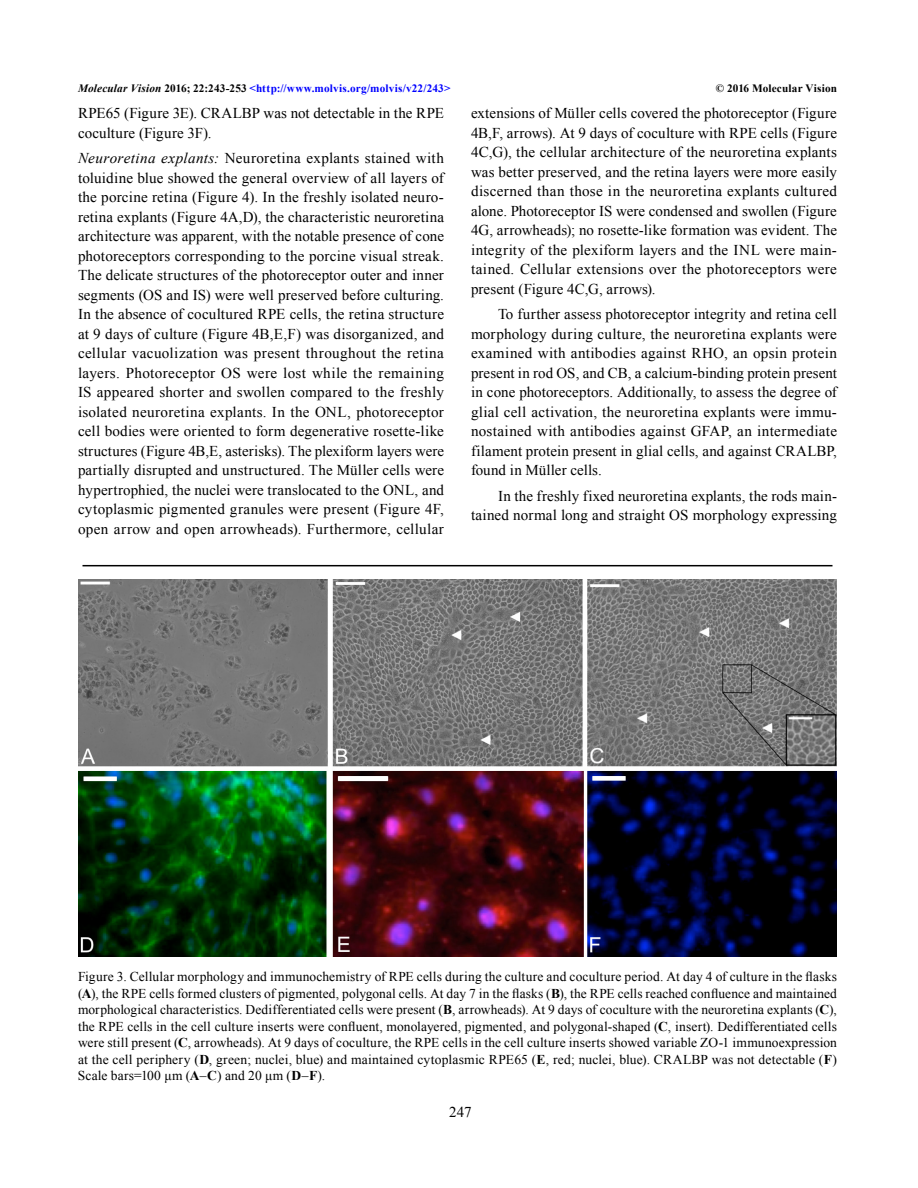
<style>
.page{position:relative;width:918px;height:1188px;background:#fff}
.page>*{position:absolute;margin:0;border:0;box-sizing:border-box;transform-origin:0 0}
.Para_No_Ind{font:15px/19.5px "Times New Roman";letter-spacing:.02em;color:#000;text-align:justify}
.Para_Ind{font:15px/19.5px "Times New Roman";letter-spacing:.005em;color:#000}
.Folio{font:15px "Times New Roman";color:#000}
.Fig_Caption{font:13.5px/16.5px "Times New Roman";letter-spacing:.01em;color:#000;text-align:justify}
.Header_Align_Left{font:700 11.25px "Times New Roman";letter-spacing:.015em;color:#00f}
.Header_Align_Right{font:700 11.25px "Times New Roman";letter-spacing:.015em;color:#000}
.s1{font-style:italic;color:#000}
.s2{color:#000}
.s3{font-style:italic}
.s4{font-weight:700}
</style>
<div class="page">
<img style="left:78px;top:579px;width:759px;height:378px">
<hr style="left:82px;top:565px;width:750px;height:1px;background:#000">
<p class="Header_Align_Left" style="left:78px;top:80px;width:374px"><span class="s1">Molecular Vision</span> <span class="s2">2016; 22:243-253</span> &lt;http://www.molvis.org/molvis/v22/243&gt;</p>
<p class="Header_Align_Right" style="left:716px;top:80px;width:123px">© 2016 Molecular Vision</p>
<p class="Para_Ind" style="left:78px;top:103px;width:367px">RPE65 (Figure 3E). CRALBP was not detectable in the RPE coculture (Figure 3F).</p>
<p class="Para_No_Ind" style="left:78px;top:148px;width:368px"><span class="s3">Neuroretina explants:</span> Neuroretina explants stained with toluidine blue showed the general overview of all layers of the porcine retina (Figure 4). In the freshly isolated neuro&shy;retina explants (Figure 4A,D), the characteristic neuroretina architecture was apparent, with the notable presence of cone photoreceptors corresponding to the porcine visual streak.<br>The delicate structures of the photoreceptor outer and inner segments (OS and IS) were well preserved before culturing.<br>In the absence of cocultured RPE cells, the retina structure at 9 days of culture (Figure 4B,E,F) was disorganized, and cellular vacuolization was present throughout the retina layers. Photoreceptor OS were lost while the remaining IS appeared shorter and swollen compared to the freshly isolated neuroretina explants. In the ONL, photoreceptor cell bodies were oriented to form degenerative rosette-like structures (Figure 4B,E, asterisks). The plexiform layers were partially disrupted and unstructured. The Müller cells were hypertrophied, the nuclei were translocated to the ONL, and cytoplasmic pigmented granules were present (Figure 4F, open arrow and open arrowheads). Furthermore, cellular</p>
<p class="Para_No_Ind" style="left:471px;top:103px;width:368px">extensions of Müller cells covered the photoreceptor (Figure 4B,F, arrows). At 9 days of coculture with RPE cells (Figure 4C,G), the cellular architecture of the neuroretina explants was better preserved, and the retina layers were more easily discerned than those in the neuroretina explants cultured alone. Photoreceptor IS were condensed and swollen (Figure 4G, arrowheads); no rosette-like formation was evident. The integrity of the plexiform layers and the INL were main&shy;tained. Cellular extensions over the photoreceptors were present (Figure 4C,G, arrows).</p>
<p class="Para_Ind" style="left:471px;top:304px;width:368px;text-align:justify;text-indent:27px">To further assess photoreceptor integrity and retina cell morphology during culture, the neuroretina explants were examined with antibodies against RHO, an opsin protein present in rod OS, and CB, a calcium-binding protein present in cone photoreceptors. Additionally, to assess the degree of glial cell activation, the neuroretina explants were immu&shy;nostained with antibodies against GFAP, an intermediate filament protein present in glial cells, and against CRALBP, found in Müller cells.</p>
<p class="Para_Ind" style="left:471px;top:486px;width:368px;text-align:right">In the freshly fixed neuroretina explants, the rods main&shy;tained normal long and straight OS morphology expressing</p>
<p class="Fig_Caption" style="left:78px;top:968px;width:761px">Figure 3. Cellular morphology and immunochemistry of RPE cells during the culture and coculture period. At day 4 of culture in the flasks (<span class="s4">A</span>), the RPE cells formed clusters of pigmented, polygonal cells. At day 7 in the flasks (<span class="s4">B</span>), the RPE cells reached confluence and maintained morphological characteristics. Dedifferentiated cells were present (<span class="s4">B</span>, arrowheads). At 9 days of coculture with the neuroretina explants (<span class="s4">C</span>), the RPE cells in the cell culture inserts were confluent, monolayered, pigmented, and polygonal-shaped (<span class="s4">C</span>, insert). Dedifferentiated cells were still present (<span class="s4">C</span>, arrowheads). At 9 days of coculture, the RPE cells in the cell culture inserts showed variable ZO-1 immunoexpression at the cell periphery (<span class="s4">D</span>, green; nuclei, blue) and maintained cytoplasmic RPE65 (<span class="s4">E</span>, red; nuclei, blue). CRALBP was not detectable (<span class="s4">F</span>)<br>Scale bars=100 μm (<span class="s4">A</span>–<span class="s4">C</span>) and 20 μm (<span class="s4">D</span>–<span class="s4">F</span>).</p>
<p class="Folio" style="left:449px;top:1102px;width:24px">247</p>
</div>
